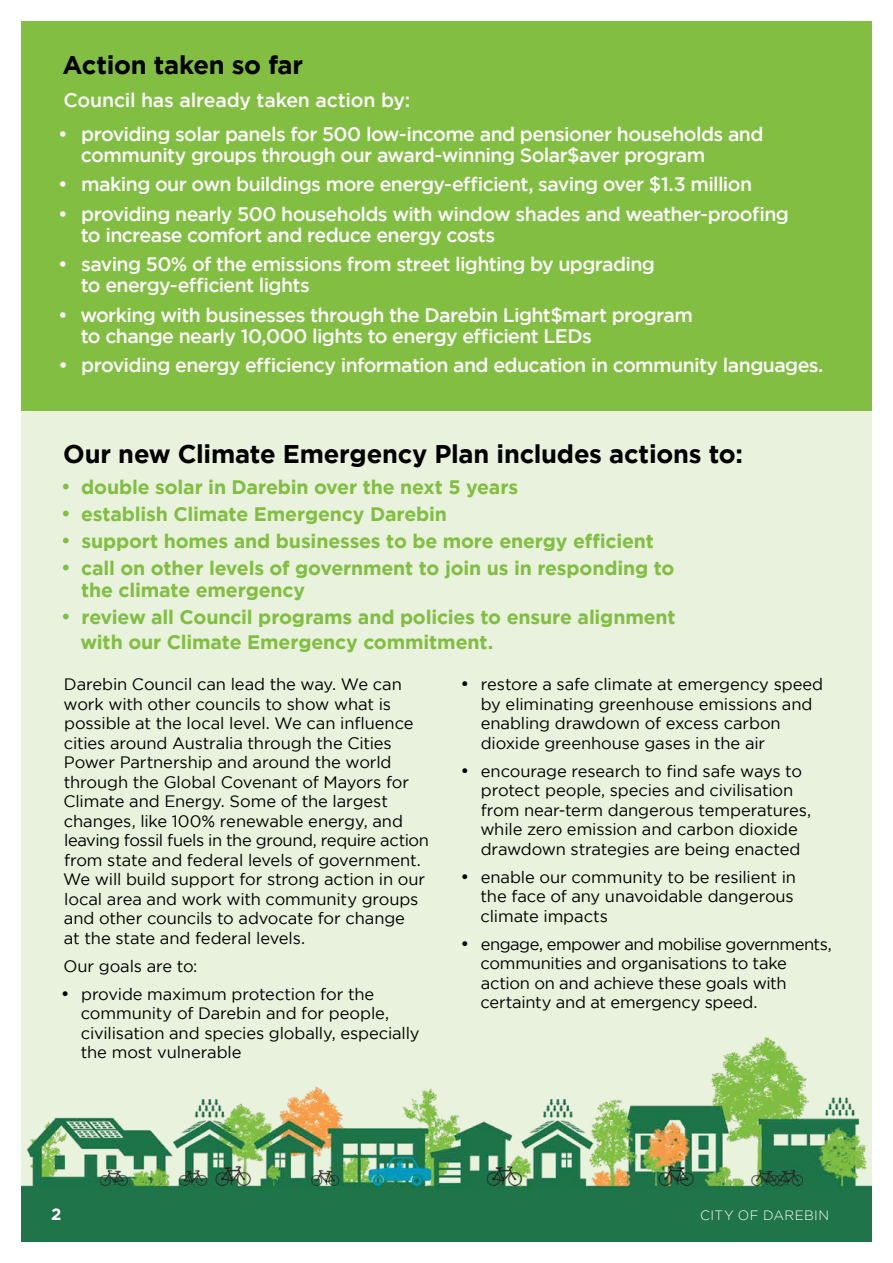
<style>
.page{position:relative;width:893px;height:1263px;background:#fff}
.page>*{position:absolute;margin:0;border:0;box-sizing:border-box;transform-origin:0 0}
.t1{font:700 25.5px "Gotham";letter-spacing:-.01em;color:#000}
.t2{font:500 19.5px/21px "Gotham";letter-spacing:-.03em;color:#fff}
.t3{font:700 19.5px/22.5px "Gotham";letter-spacing:-.01em;color:#81be41}
.t4{font:500 19.5px "Gotham";letter-spacing:-.01em;color:#fff}
.t5{font:16.5px/19.5px "Gotham";letter-spacing:-.01em;color:#000}
.t6{font:700 16.5px "Gotham";color:#fff}
.t7{font:300 13.5px "Gotham";letter-spacing:.035em;color:#fff}
</style>
<div class="page">
<div style="left:21px;top:21px;width:851px;height:1221px;background:#e9f2dd"></div>
<img style="left:21px;top:1037px;width:851px;height:154px">
<div style="left:21px;top:1191px;width:851px;height:51px;background:#207449"></div>
<div style="left:21px;top:21px;width:851px;height:390px;background:#81be41"></div>
<h1 class="t1" style="left:63px;top:50px;width:242px">Action taken so far</h1>
<p class="t4" style="left:64px;top:89px;width:348px">Council has already taken action by:</p>
<p class="t2" style="left:81px;top:123px;width:684px;text-indent:-23px">• providing solar panels for 500 low-income and pensioner households and community groups through our award-winning Solar$aver program</p>
<p class="t2" style="left:58px;top:174px;width:695px">• making our own buildings more energy-efficient, saving over $1.3 million</p>
<p class="t2" style="left:81px;top:203px;width:710px;text-indent:-22px">• providing nearly 500 households with window shades and weather-proofing to increase comfort and reduce energy costs</p>
<p class="t2" style="left:81px;top:254px;width:576px;text-indent:-22px">• saving 50% of the emissions from street lighting by upgrading to energy-efficient lights</p>
<p class="t2" style="left:81px;top:304px;width:614px;text-indent:-23px">• working with businesses through the Darebin Light$mart program to change nearly 10,000 lights to energy efficient LEDs</p>
<p class="t2" style="left:58px;top:355px;width:767px">• providing energy efficiency information and education in community languages.</p>
<h1 class="t1" style="left:63px;top:440px;width:681px">Our new Climate Emergency Plan includes actions to:</h1>
<p class="t3" style="left:61px;top:476px;width:458px">• double solar in Darebin over the next 5 years</p>
<p class="t3" style="left:61px;top:502px;width:387px">• establish Climate Emergency Darebin</p>
<p class="t3" style="left:61px;top:529px;width:594px">• support homes and businesses to be more energy efficient</p>
<p class="t3" style="left:81px;top:556px;width:595px;text-indent:-20px">• call on other levels of government to join us in responding to the climate emergency</p>
<p class="t3" style="left:81px;top:604px;width:597px;line-height:25.5px;text-indent:-19px">• review all Council programs and policies to ensure alignment with our Climate Emergency commitment.</p>
<p class="t5" style="left:63px;top:674px;width:367px">Darebin Council can lead the way. We can work with other councils to show what is possible at the local level. We can influence cities around Australia through the Cities Power Partnership and around the world through the Global Covenant of Mayors for Climate and Energy. Some of the largest changes, like 100% renewable energy, and leaving fossil fuels in the ground, require action from state and federal levels of government.<br>We will build support for strong action in our local area and work with community groups and other councils to advocate for change<br>at the state and federal levels.</p>
<p class="t5" style="left:63px;top:956px;width:136px">Our goals are to:</p>
<p class="t5" style="left:81px;top:984px;width:340px;text-indent:-19px">• provide maximum protection for the community of Darebin and for people, civilisation and species globally, especially the most vulnerable</p>
<p class="t5" style="left:481px;top:674px;width:344px;text-indent:-20px">• restore a safe climate at emergency speed by eliminating greenhouse emissions and enabling drawdown of excess carbon dioxide greenhouse gases in the air</p>
<p class="t5" style="left:480px;top:761px;width:332px;text-indent:-19px">• encourage research to find safe ways to protect people, species and civilisation from near-term dangerous temperatures, while zero emission and carbon dioxide drawdown strategies are being enacted</p>
<p class="t5" style="left:481px;top:867px;width:317px;text-indent:-19px">• enable our community to be resilient in the face of any unavoidable dangerous climate impacts</p>
<p class="t5" style="left:481px;top:934px;width:353px;text-indent:-19px">• engage, empower and mobilise governments, communities and organisations to take action on and achieve these goals with certainty and at emergency speed.</p>
<p class="t6" style="left:51px;top:1205px;width:12px">2</p>
<p class="t7" style="left:700px;top:1208px;width:130px">CITY OF DAREBIN</p>
</div>
